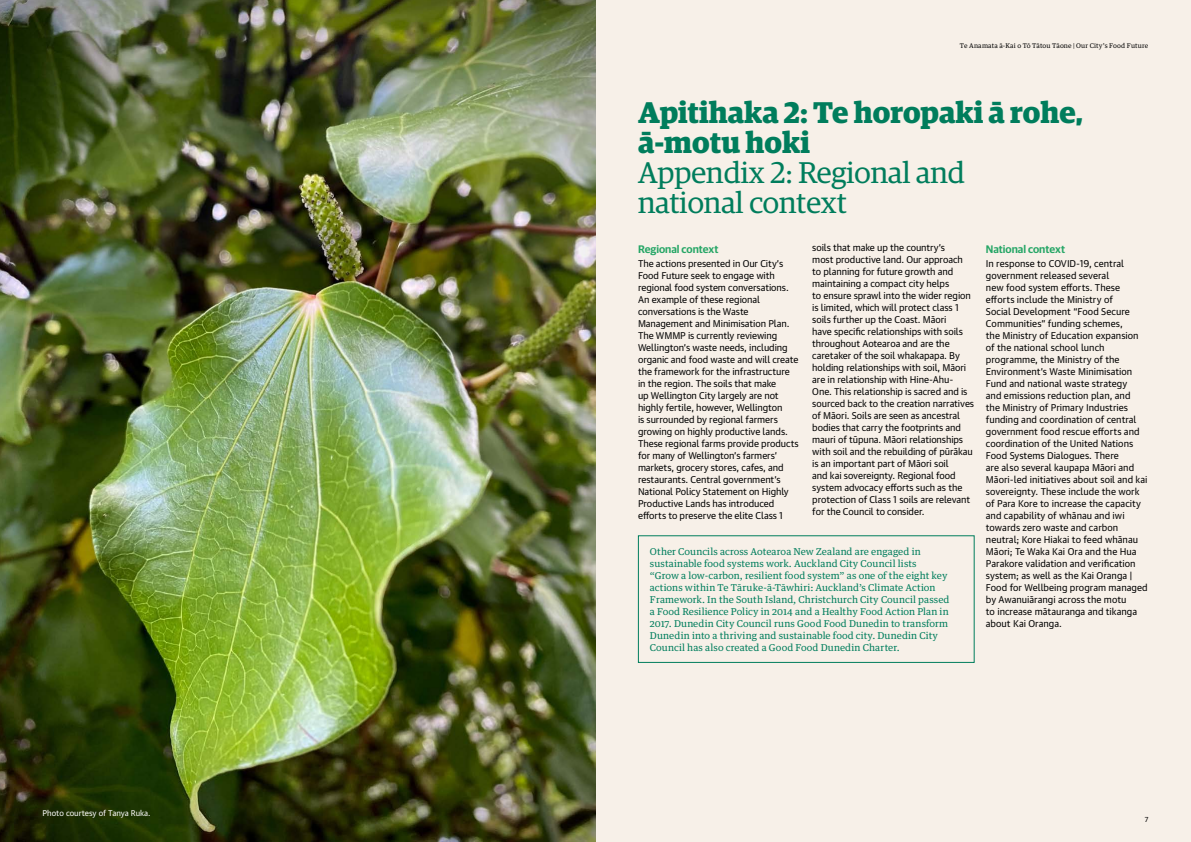
<style>
.page{position:relative;width:1191px;height:842px;background:#fff}
.page>*{position:absolute;margin:0;border:0;box-sizing:border-box;transform-origin:0 0}
.t1{font:700 30px/30px "Guardian Egyp";color:#007d5c}
.t2{font:30px/30px "Guardian Egyp";color:#007d5c}
.t3{font:600 11px "Guardian Sans";color:#26a666}
.t4{font:9.5px/12px "Guardian Text Sans";letter-spacing:-.005em;color:#000}
.t5{font:9.5px/12px "Guardian Text Egyp";letter-spacing:.01em;color:#007d5c}
.t6{font:8px "Guardian Text Sans";color:#fff}
.t7{font:7px "Guardian Text Sans";color:#000}
.t8{font:6.5px "Guardian Text Egyp";letter-spacing:.02em;color:#000}
</style>
<div class="page">
<div style="left:590px;top:0;width:601px;height:842px;background:#f7f0e8"></div>
<img style="left:0;top:0;width:595px;height:842px">
<div style="left:638px;top:535px;width:336px;height:128px;border:1px solid #007d5c"></div>
<p class="t6" style="left:43px;top:807px;width:110px">Photo courtesy of Tanya Ruka.</p>
<p class="t8" style="left:960px;top:40px;width:190px">Te Anamata ā-Kai o Tō Tātou Tāone | Our City’s Food Future</p>
<h1 class="t1" style="left:638px;top:95px;width:447px">Apitihaka 2: Te horopaki ā rohe, ā-motu hoki</h1>
<h1 class="t2" style="left:638px;top:156px;width:328px">Appendix 2: Regional and national context</h1>
<p class="t3" style="left:638px;top:241px;width:82px">Regional context</p>
<p class="t4" style="left:638px;top:257px;width:162px">The actions presented in Our City’s Food Future seek to engage with regional food system conversations.<br>An example of these regional conversations is the Waste Management and Minimisation Plan.<br>The WMMP is currently reviewing Wellington’s waste needs, including organic and food waste and will create the framework for the infrastructure in the region. The soils that make<br>up Wellington City largely are not highly fertile, however, Wellington<br>is surrounded by regional farmers growing on highly productive lands.<br>These regional farms provide products for many of Wellington’s farmers’ markets, grocery stores, cafes, and restaurants. Central government’s National Policy Statement on Highly Productive Lands has introduced efforts to preserve the elite Class 1</p>
<p class="t4" style="left:812px;top:241px;width:163px">soils that make up the country’s<br>most productive land. Our approach to planning for future growth and maintaining a compact city helps<br>to ensure sprawl into the wider region is limited, which will protect class 1 soils further up the Coast. Māori<br>have specific relationships with soils throughout Aotearoa and are the caretaker of the soil whakapapa. By holding relationships with soil, Māori are in relationship with Hine-Ahu-One. This relationship is sacred and is sourced back to the creation narratives of Māori. Soils are seen as ancestral bodies that carry the footprints and mauri of tūpuna. Māori relationships with soil and the rebuilding of pūrākau is an important part of Māori soil<br>and kai sovereignty. Regional food system advocacy efforts such as the protection of Class 1 soils are relevant for the Council to consider.</p>
<p class="t3" style="left:986px;top:241px;width:81px">National context</p>
<p class="t4" style="left:986px;top:257px;width:163px">In response to COVID-19, central government released several<br>new food system efforts. These efforts include the Ministry of<br>Social Development “Food Secure Communities” funding schemes,<br>the Ministry of Education expansion of the national school lunch programme, the Ministry of the Environment’s Waste Minimisation Fund and national waste strategy<br>and emissions reduction plan, and<br>the Ministry of Primary Industries funding and coordination of central government food rescue efforts and coordination of the United Nations Food Systems Dialogues. There<br>are also several kaupapa Māori and Māori-led initiatives about soil and kai sovereignty. These include the work of Para Kore to increase the capacity and capability of whānau and iwi towards zero waste and carbon neutral; Kore Hiakai to feed whānau Māori; Te Waka Kai Ora and the Hua Parakore validation and verification system; as well as the Kai Oranga | Food for Wellbeing program managed by Awanuiārangi across the motu<br>to increase mātauranga and tikanga about Kai Oranga.</p>
<p class="t5" style="left:650px;top:544px;width:301px">Other Councils across Aotearoa New Zealand are engaged in sustainable food systems work. Auckland City Council lists<br>“Grow a low-carbon, resilient food system” as one of the eight key actions within Te Tāruke-ā-Tāwhiri: Auckland’s Climate Action Framework. In the South Island, Christchurch City Council passed a Food Resilience Policy in 2014 and a Healthy Food Action Plan in 2017. Dunedin City Council runs Good Food Dunedin to transform Dunedin into a thriving and sustainable food city. Dunedin City Council has also created a Good Food Dunedin Charter.</p>
<p class="t7" style="left:1144px;top:813px;width:5px">7</p>
</div>
